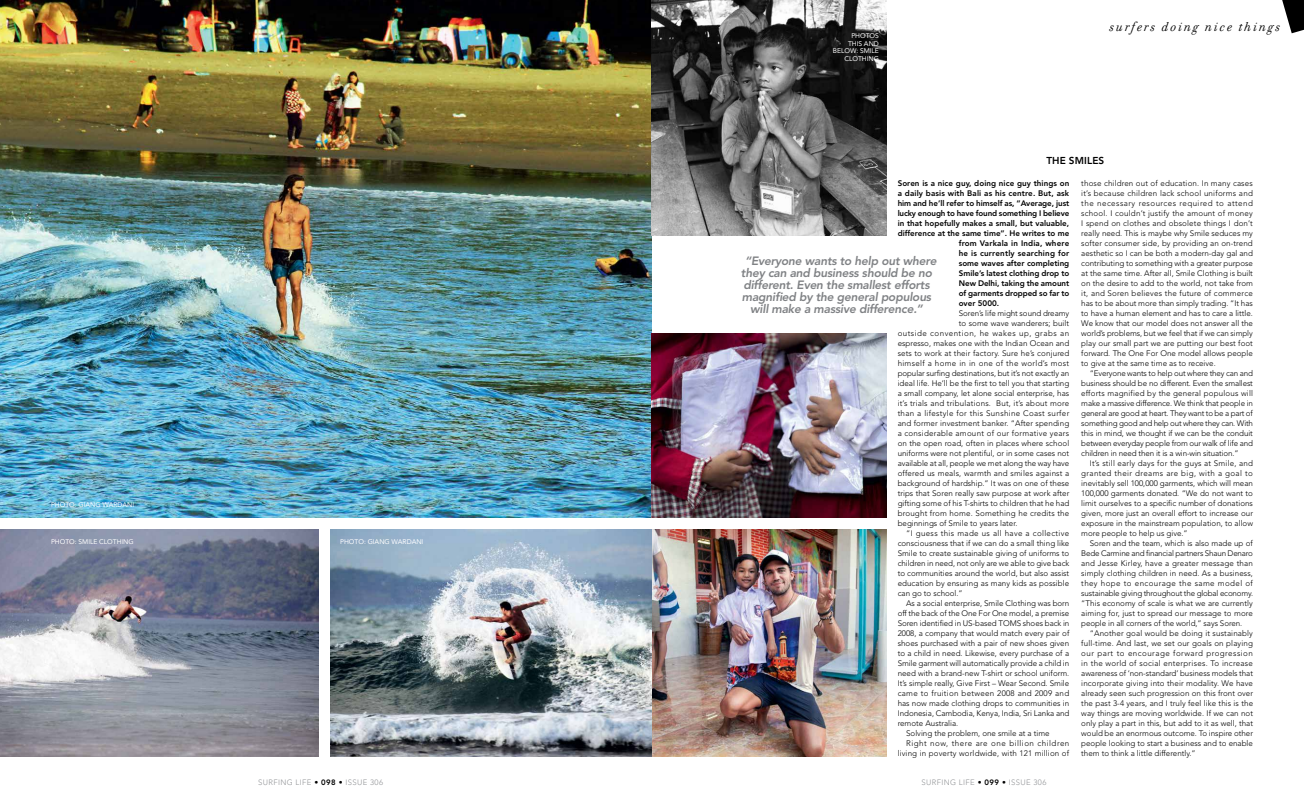
<style>
.page{position:relative;width:1304px;height:808px;background:#fff}
.page>*{position:absolute;margin:0;border:0;box-sizing:border-box;transform-origin:0 0}
.t1{font:italic 14px "Filosofia OT";color:#000}
.t2{font:italic 800 12px/12px "Avenir LT Std";letter-spacing:-.02em;color:#808285;text-align:center}
.t3{font:800 10px "Avenir LT Std";letter-spacing:.01em;color:#000}
.t4{font:300 8px/10px "Avenir LT Std";color:#000;text-align:justify}
.t5{font:800 8px "Avenir LT Std";color:#000}
.t6{font:300 8px "Avenir LT Std";letter-spacing:.02em;color:#000}
.t7{font:300 8px "Avenir LT Std";letter-spacing:.035em;color:#000}
.t8{font:300 8px "Avenir LT Std";letter-spacing:.04em;color:#000}
.t9{font:300 8px "Avenir LT Std";letter-spacing:.025em;color:#000}
.t10{font:300 8px "Avenir LT Std";letter-spacing:.03em;color:#000}
.t11{font:300 8px "Avenir LT Std";letter-spacing:.055em;color:#000}
.t12{font:300 8px "Avenir LT Std";letter-spacing:.06em;color:#000}
.t13{font:800 8px "Avenir LT Std";letter-spacing:.025em;color:#000}
.t14{font:800 8px "Avenir LT Std";letter-spacing:.02em;color:#000}
.t15{font:300 7.8px "Avenir LT Std";letter-spacing:.045em;color:#939598}
.t16{font:6.8px/7.5px "Avenir LT Std";letter-spacing:-.005em;color:#fff;text-align:right}
.s1{font-weight:800;color:#000}
</style>
<div class="page">
<img style="left:0;top:0;width:652px;height:518px">
<svg style="left:1282px;top:0;width:22px;height:33px"></svg>
<img style="left:652px;top:0;width:234px;height:235px">
<img style="left:652px;top:333px;width:234px;height:185px">
<img style="left:330px;top:529px;width:556px;height:228px">
<img style="left:0;top:529px;width:319px;height:228px">
<p class="t16" style="left:51px;top:501px;width:85px">PHOTO: GIANG WARDANI</p>
<p class="t16" style="left:51px;top:538px;width:84px">PHOTO: SMILE CLOTHING</p>
<p class="t16" style="left:340px;top:538px;width:85px">PHOTO: GIANG WARDANI</p>
<p class="t16" style="left:833px;top:32px;width:48px">PHOTOS<br>THIS AND<br>BELOW: SMILE<br>CLOTHING</p>
<h1 class="t1" style="left:1109px;top:19px;width:175px">surfers doing nice things</h1>
<p class="t3" style="left:1046px;top:155px;width:59px">THE SMILES</p>
<p class="t5" style="left:898px;top:178px;width:173px">Soren is a nice guy, doing nice guy things on</p>
<p class="t5" style="left:898px;top:188px;width:173px">a daily basis with Bali as his centre. But, ask</p>
<p class="t5" style="left:898px;top:198px;width:173px">him and he’ll refer to himself as, “Average, just</p>
<p class="t5" style="left:898px;top:208px;width:173px">lucky enough to have found something I believe</p>
<p class="t5" style="left:898px;top:218px;width:173px">in that hopefully makes a small, but valuable,</p>
<p class="t5" style="left:898px;top:228px;width:173px">difference at the same time”. He writes to me</p>
<p class="t14" style="left:959px;top:238px;width:112px">from Varkala in India, where</p>
<p class="t13" style="left:959px;top:248px;width:112px">he is currently searching for</p>
<p class="t5" style="left:959px;top:258px;width:112px">some waves after completing</p>
<p class="t5" style="left:959px;top:268px;width:112px">Smile’s latest clothing drop to</p>
<p class="t5" style="left:959px;top:278px;width:112px">New Delhi, taking the amount</p>
<p class="t5" style="left:959px;top:288px;width:112px">of garments dropped so far to</p>
<p class="t5" style="left:959px;top:298px;width:42px">over 5000.</p>
<p class="t4" style="left:959px;top:308px;width:112px">Soren’s life might sound dreamy</p>
<p class="t4" style="left:959px;top:318px;width:112px">to some wave wanderers; built</p>
<p class="t11" style="left:898px;top:328px;width:173px">outside convention, he wakes up, grabs an</p>
<p class="t4" style="left:898px;top:338px;width:173px">espresso, makes one with the Indian Ocean and</p>
<p class="t4" style="left:898px;top:348px;width:173px">sets to work at their factory. Sure he’s conjured</p>
<p class="t8" style="left:898px;top:358px;width:173px">himself a home in in one of the world’s most</p>
<p class="t4" style="left:898px;top:368px;width:173px">popular surfing destinations, but it’s not exactly an</p>
<p class="t4" style="left:898px;top:378px;width:173px">ideal life. He’ll be the first to tell you that starting</p>
<p class="t4" style="left:898px;top:388px;width:173px">a small company, let alone social enterprise, has</p>
<p class="t9" style="left:898px;top:398px;width:173px">it’s trials and tribulations. But, it’s about more</p>
<p class="t7" style="left:898px;top:408px;width:173px">than a lifestyle for this Sunshine Coast surfer</p>
<p class="t4" style="left:898px;top:418px;width:173px">and former investment banker. “After spending</p>
<p class="t10" style="left:898px;top:428px;width:173px">a considerable amount of our formative years</p>
<p class="t4" style="left:898px;top:438px;width:173px">on the open road, often in places where school</p>
<p class="t4" style="left:898px;top:448px;width:173px">uniforms were not plentiful, or in some cases not</p>
<p class="t4" style="left:898px;top:458px;width:173px">available at all, people we met along the way have</p>
<p class="t6" style="left:898px;top:468px;width:173px">offered us meals, warmth and smiles against a</p>
<p class="t4" style="left:898px;top:478px;width:173px">background of hardship.” It was on one of these</p>
<p class="t4" style="left:898px;top:488px;width:173px">trips that Soren really saw purpose at work after</p>
<p class="t4" style="left:898px;top:498px;width:173px">gifting some of his T-shirts to children that he had</p>
<p class="t6" style="left:898px;top:508px;width:173px">brought from home. Something he credits the</p>
<p class="t4" style="left:898px;top:518px;width:121px">beginnings of Smile to years later.</p>
<p class="t8" style="left:906px;top:528px;width:165px">“I guess this made us all have a collective</p>
<p class="t4" style="left:898px;top:538px;width:173px">consciousness that if we can do a small thing like</p>
<p class="t4" style="left:898px;top:548px;width:173px">Smile to create sustainable giving of uniforms to</p>
<p class="t4" style="left:898px;top:558px;width:173px">children in need, not only are we able to give back</p>
<p class="t4" style="left:898px;top:568px;width:173px">to communities around the world, but also assist</p>
<p class="t4" style="left:898px;top:578px;width:173px">education by ensuring as many kids as possible</p>
<p class="t4" style="left:898px;top:588px;width:67px">can go to school.”</p>
<p class="t4" style="left:906px;top:598px;width:165px">As a social enterprise, Smile Clothing was born</p>
<p class="t4" style="left:898px;top:608px;width:173px">off the back of the One For One model, a premise</p>
<p class="t4" style="left:898px;top:618px;width:173px">Soren identified in US-based TOMS shoes back in</p>
<p class="t4" style="left:898px;top:628px;width:173px">2008, a company that would match every pair of</p>
<p class="t4" style="left:898px;top:638px;width:173px">shoes purchased with a pair of new shoes given</p>
<p class="t4" style="left:898px;top:648px;width:173px">to a child in need. Likewise, every purchase of a</p>
<p class="t4" style="left:898px;top:658px;width:173px">Smile garment will automatically provide a child in</p>
<p class="t4" style="left:898px;top:668px;width:173px">need with a brand-new T-shirt or school uniform.</p>
<p class="t4" style="left:898px;top:678px;width:173px">It’s simple really, Give First – Wear Second. Smile</p>
<p class="t7" style="left:898px;top:688px;width:173px">came to fruition between 2008 and 2009 and</p>
<p class="t4" style="left:898px;top:698px;width:173px">has now made clothing drops to communities in</p>
<p class="t4" style="left:898px;top:708px;width:173px">Indonesia, Cambodia, Kenya, India, Sri Lanka and</p>
<p class="t4" style="left:898px;top:718px;width:62px">remote Australia.</p>
<p class="t4" style="left:906px;top:728px;width:145px">Solving the problem, one smile at a time</p>
<p class="t12" style="left:906px;top:738px;width:165px">Right now, there are one billion children</p>
<p class="t6" style="left:898px;top:748px;width:173px">living in poverty worldwide, with 121 million of</p>
<h2 class="t2" style="left:741px;top:255px;width:197px">“Everyone wants to help out where they can and business should be no different. Even the smallest efforts magnified by the general populous will make a massive difference.”</h2>
<p class="t4" style="left:1081px;top:178px;width:173px">those children out of education. In many cases it’s because children lack school uniforms and the necessary resources required to attend school. I couldn’t justify the amount of money I spend on clothes and obsolete things I don’t really need. This is maybe why Smile seduces my softer consumer side, by providing an on-trend aesthetic so I can be both a modern-day gal and contributing to something with a greater purpose at the same time. After all, Smile Clothing is built on the desire to add to the world, not take from it, and Soren believes the future of commerce has to be about more than simply trading. “It has to have a human element and has to care a little.<br>We know that our model does not answer all the world’s problems, but we feel that if we can simply play our small part we are putting our best foot forward. The One For One model allows people to give at the same time as to receive.</p>
<p class="t4" style="left:1081px;top:368px;width:173px;text-indent:9px">“Everyone wants to help out where they can and business should be no different. Even the smallest efforts magnified by the general populous will make a massive difference. We think that people in general are good at heart. They want to be a part of something good and help out where they can. With this in mind, we thought if we can be the conduit between everyday people from our walk of life and children in need then it is a win-win situation.”</p>
<p class="t4" style="left:1081px;top:458px;width:173px;text-indent:9px">It’s still early days for the guys at Smile, and granted their dreams are big, with a goal to inevitably sell 100,000 garments, which will mean 100,000 garments donated. “We do not want to limit ourselves to a specific number of donations given, more just an overall effort to increase our exposure in the mainstream population, to allow more people to help us give.”</p>
<p class="t4" style="left:1081px;top:538px;width:173px;text-indent:9px">Soren and the team, which is also made up of Bede Carmine and financial partners Shaun Denaro and Jesse Kirley, have a greater message than simply clothing children in need. As a business, they hope to encourage the same model of sustainable giving throughout the global economy. “This economy of scale is what we are currently aiming for, just to spread our message to more people in all corners of the world,” says Soren.</p>
<p class="t4" style="left:1081px;top:628px;width:173px;text-indent:9px">“Another goal would be doing it sustainably full-time. And last, we set our goals on playing our part to encourage forward progression in the world of social enterprises. To increase awareness of ‘non-standard’ business models that incorporate giving into their modality. We have already seen such progression on this front over the past 3-4 years, and I truly feel like this is the way things are moving worldwide. If we can not only play a part in this, but add to it as well, that would be an enormous outcome. To inspire other people looking to start a business and to enable them to think a little differently.”</p>
<p class="t15" style="left:258px;top:778px;width:126px">SURFING LIFE <span class="s1">• 098 •</span> ISSUE 306</p>
<p class="t15" style="left:921px;top:778px;width:126px">SURFING LIFE <span class="s1">• 099 •</span> ISSUE 306</p>
</div>
